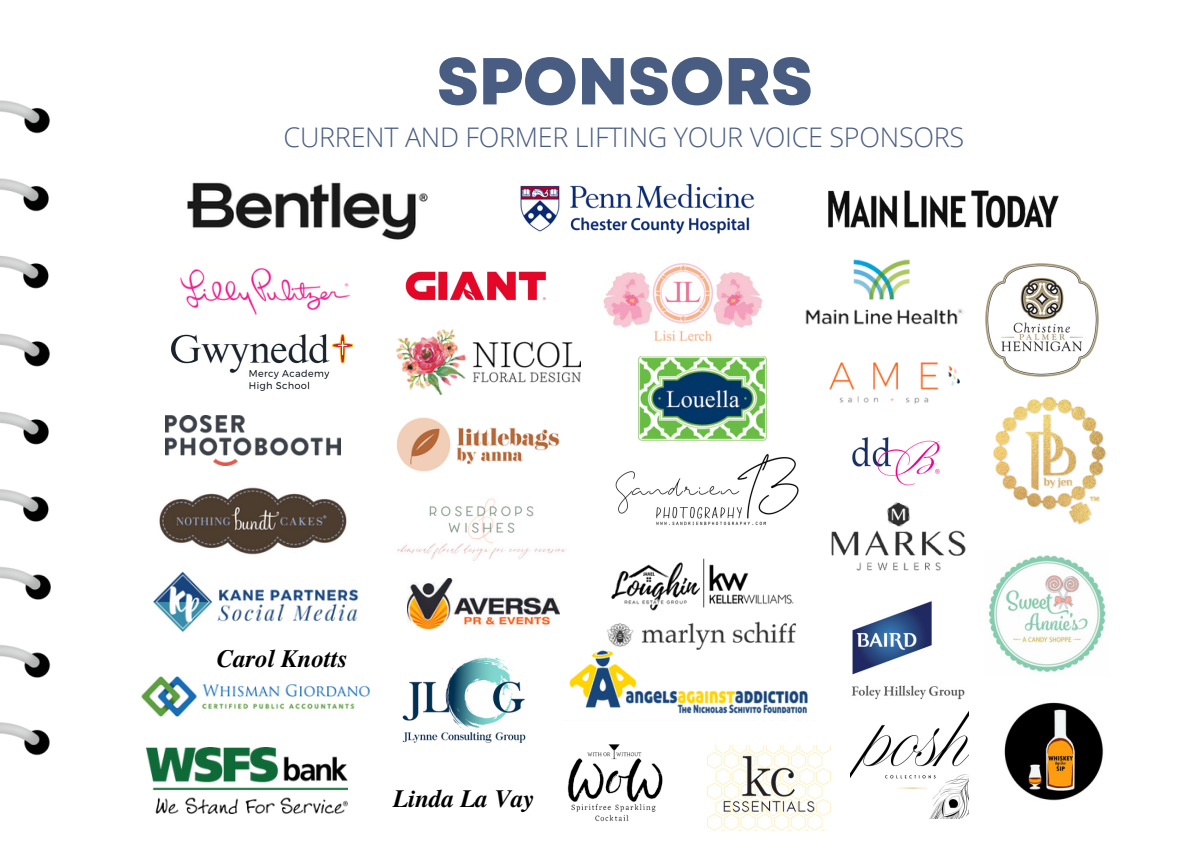
<style>
.page{position:relative;width:1188px;height:864px;background:#fff}
.page>*{position:absolute;margin:0;border:0;box-sizing:border-box;transform-origin:0 0}
.t1{font:800 66.15px "Garet";letter-spacing:-.01em;color:#495d82}
.t2{font:300 27px "Open Sans";letter-spacing:-.01em;color:#495d82}
.t3{font:italic 700 24.9px "Te X Gyre Termes";color:#000}
</style>
<div class="page">
<img style="left:0;top:101px;width:50px;height:655px">
<img style="left:828px;top:190px;width:231px;height:38px">
<img style="left:165px;top:415px;width:176px;height:51px">
<img style="left:153px;top:571px;width:206px;height:61px">
<img style="left:171px;top:334px;width:182px;height:57px">
<img style="left:159px;top:487px;width:188px;height:68px">
<img style="left:831px;top:502px;width:135px;height:69px">
<img style="left:985px;top:263px;width:114px;height:114px">
<img style="left:397px;top:329px;width:183px;height:66px">
<img style="left:397px;top:498px;width:170px;height:63px">
<img style="left:603px;top:263px;width:160px;height:78px">
<img style="left:180px;top:268px;width:171px;height:47px">
<img style="left:851px;top:601px;width:114px;height:99px">
<img style="left:852px;top:437px;width:89px;height:49px">
<img style="left:611px;top:558px;width:183px;height:53px">
<img style="left:405px;top:271px;width:141px;height:30px">
<img style="left:520px;top:183px;width:235px;height:51px">
<img style="left:615px;top:453px;width:184px;height:73px">
<img style="left:850px;top:712px;width:118px;height:106px">
<img style="left:1004px;top:702px;width:100px;height:99px">
<img style="left:805px;top:259px;width:159px;height:66px">
<img style="left:988px;top:555px;width:118px;height:117px">
<img style="left:829px;top:362px;width:131px;height:41px">
<img style="left:638px;top:356px;width:129px;height:85px">
<img style="left:402px;top:657px;width:124px;height:86px">
<img style="left:569px;top:650px;width:239px;height:64px">
<img style="left:606px;top:621px;width:190px;height:29px">
<img style="left:141px;top:677px;width:229px;height:39px">
<img style="left:407px;top:578px;width:152px;height:51px">
<img style="left:396px;top:417px;width:164px;height:55px">
<img style="left:187px;top:182px;width:241px;height:58px">
<img style="left:147px;top:747px;width:201px;height:67px">
<img style="left:707px;top:745px;width:123px;height:86px">
<img style="left:567px;top:744px;width:96px;height:78px">
<img style="left:993px;top:397px;width:113px;height:128px">
<h1 class="t1" style="left:437px;top:34px;width:378px">SPONSORS</h1>
<p class="t2" style="left:284px;top:118px;width:682px">CURRENT AND FORMER LIFTING YOUR VOICE SPONSORS</p>
<p class="t3" style="left:217px;top:640px;width:133px">Carol Knotts</p>
<p class="t3" style="left:393px;top:780px;width:143px">Linda La Vay</p>
</div>
